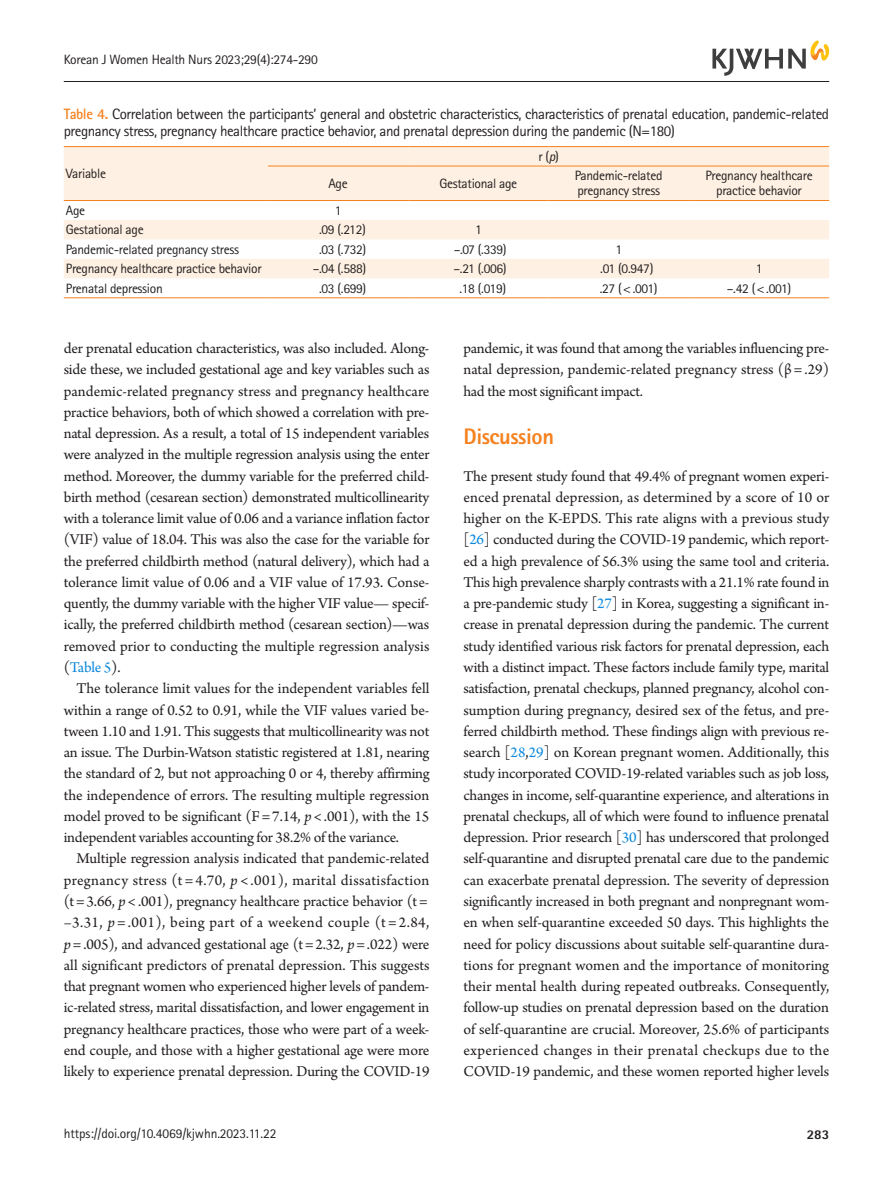
<style>
.page{position:relative;width:893px;height:1191px;background:#fff}
.page>*{position:absolute;margin:0;border:0;box-sizing:border-box;transform-origin:0 0}
.body-title-eng{font:800 22.5px "Rotis Sans Serif Std";letter-spacing:-.02em;color:#f58220}
.body_eng{font:15.75px/21.3px "Arno Pro";letter-spacing:-.01em;color:#231f20;text-align:justify}
.table-caption{font:15px/16.5px "Rotis Sans Serif Std";letter-spacing:-.03em;color:#231f20}
.tbody{font:13.5px/15px "Rotis Sans Serif Std";letter-spacing:-.025em;color:#231f20;text-align:center}
.t1{font:800 13.5px "Rotis Sans Serif Std";color:#231f20}
.s1{font-weight:700;color:#f58220}
.s2{font-style:italic}
.s3{color:#0b88de}
</style>
<div class="page">
<div style="left:64px;top:147px;width:765px;height:53px;background:#fef0e2"></div>
<svg style="left:64px;top:220px;width:765px;height:58px;fill:#fef0e2"></svg>
<hr style="left:64px;top:297px;width:204px;height:1px;background:#f58220">
<hr style="left:268px;top:297px;width:140px;height:1px;background:#f58220">
<hr style="left:408px;top:297px;width:141px;height:1px;background:#f58220">
<hr style="left:549px;top:297px;width:140px;height:1px;background:#f58220">
<hr style="left:689px;top:297px;width:140px;height:1px;background:#f58220">
<hr style="left:64px;top:146px;width:204px;height:1px;background:#f58220">
<hr style="left:64px;top:200px;width:204px;height:1px;background:#f58220">
<hr style="left:268px;top:146px;width:140px;height:1px;background:#f58220">
<hr style="left:408px;top:146px;width:141px;height:1px;background:#f58220">
<hr style="left:549px;top:146px;width:140px;height:1px;background:#f58220">
<hr style="left:689px;top:146px;width:140px;height:1px;background:#f58220">
<hr style="left:268px;top:166px;width:140px;height:1px;background:#f58220">
<hr style="left:408px;top:166px;width:141px;height:1px;background:#f58220">
<hr style="left:549px;top:166px;width:140px;height:1px;background:#f58220">
<hr style="left:689px;top:166px;width:140px;height:1px;background:#f58220">
<hr style="left:268px;top:200px;width:140px;height:1px;background:#f58220">
<hr style="left:408px;top:200px;width:141px;height:1px;background:#f58220">
<hr style="left:549px;top:200px;width:140px;height:1px;background:#f58220">
<hr style="left:689px;top:200px;width:140px;height:1px;background:#f58220">
<hr style="left:64px;top:81px;width:765px;height:1px;background:#231f20">
<svg style="left:712px;top:40px;width:118px;height:36px"></svg>
<p class="tbody" style="left:64px;top:52px;width:256px">Korean J Women Health Nurs 2023;29(4):274-290</p>
<p class="table-caption" style="left:64px;top:106px;width:767px"><span class="s1">Table 4.</span> Correlation between the participants’ general and obstetric characteristics, characteristics of prenatal education, pandemic-related pregnancy stress, pregnancy healthcare practice behavior, and prenatal depression during the pandemic (N=180)</p>
<p class="tbody" style="left:66px;top:166px;width:42px">Variable</p>
<p class="tbody" style="left:538px;top:149px;width:22px">r (<span class="s2">p</span>)</p>
<p class="tbody" style="left:575px;top:168px;width:89px">Pandemic-related</p>
<p class="tbody" style="left:577px;top:183px;width:84px">pregnancy stress</p>
<p class="tbody" style="left:705px;top:168px;width:109px">Pregnancy healthcare practice behavior</p>
<p class="tbody" style="left:328px;top:176px;width:21px">Age</p>
<p class="tbody" style="left:439px;top:176px;width:79px">Gestational age</p>
<p class="tbody" style="left:66px;top:203px;width:21px">Age</p>
<p class="tbody" style="left:335px;top:203px;width:8px">1</p>
<p class="tbody" style="left:66px;top:222px;width:79px">Gestational age</p>
<p class="tbody" style="left:319px;top:222px;width:48px">.09 (.212)</p>
<p class="tbody" style="left:475px;top:222px;width:8px">1</p>
<p class="tbody" style="left:66px;top:242px;width:175px">Pandemic-related pregnancy stress</p>
<p class="tbody" style="left:319px;top:242px;width:49px">.03 (.732)</p>
<p class="tbody" style="left:454px;top:242px;width:54px">–.07 (.339)</p>
<p class="tbody" style="left:615px;top:242px;width:8px">1</p>
<p class="tbody" style="left:66px;top:261px;width:197px">Pregnancy healthcare practice behavior</p>
<p class="tbody" style="left:313px;top:261px;width:55px">–.04 (.588)</p>
<p class="tbody" style="left:454px;top:261px;width:55px">–.21 (.006)</p>
<p class="tbody" style="left:600px;top:261px;width:55px">.01 (0.947)</p>
<p class="tbody" style="left:756px;top:261px;width:8px">1</p>
<p class="tbody" style="left:66px;top:281px;width:98px">Prenatal depression</p>
<p class="tbody" style="left:319px;top:281px;width:49px">.03 (.699)</p>
<p class="tbody" style="left:459px;top:281px;width:48px">.18 (.019)</p>
<p class="tbody" style="left:600px;top:281px;width:59px">.27 (&lt;.001)</p>
<p class="tbody" style="left:727px;top:281px;width:66px">–.42 (&lt;.001)</p>
<p class="body_eng" style="left:64px;top:338px;width:367px">der prenatal education characteristics, was also included. Along&shy;side these, we included gestational age and key variables such as pandemic-related pregnancy stress and pregnancy healthcare practice behaviors, both of which showed a correlation with pre&shy;natal depression. As a result, a total of 15 independent variables were analyzed in the multiple regression analysis using the enter method. Moreover, the dummy variable for the preferred child&shy;birth method (cesarean section) demonstrated multicollinearity with a tolerance limit value of 0.06 and a variance inflation factor (VIF) value of 18.04. This was also the case for the variable for the preferred childbirth method (natural delivery), which had a tolerance limit value of 0.06 and a VIF value of 17.93. Conse&shy;quently, the dummy variable with the higher VIF value— specif&shy;ically, the preferred childbirth method (cesarean section)—was removed prior to conducting the multiple regression analysis (<span class="s3">Table 5</span>).</p>
<p class="body_eng" style="left:64px;top:678px;width:367px;text-indent:13px">The tolerance limit values for the independent variables fell within a range of 0.52 to 0.91, while the VIF values varied be&shy;tween 1.10 and 1.91. This suggests that multicollinearity was not an issue. The Durbin-Watson statistic registered at 1.81, nearing the standard of 2, but not approaching 0 or 4, thereby affirming the independence of errors. The resulting multiple regression model proved to be significant (F = 7.14, <span class="s2">p</span>&lt; .001), with the 15 independent variables accounting for 38.2% of the variance.</p>
<p class="body_eng" style="left:64px;top:849px;width:367px;text-align:left;text-indent:13px">Multiple regression analysis indicated that pandemic-related pregnancy stress (t =4.70, <span class="s2">p</span> &lt;.001), marital dissatisfaction (t = 3.66, <span class="s2">p</span>&lt; .001), pregnancy healthcare practice behavior (t = –3.31, <span class="s2">p</span> =.001), being part of a weekend couple (t =2.84, <span class="s2">p</span>= .005), and advanced gestational age (t = 2.32, <span class="s2">p</span>= .022) were all significant predictors of prenatal depression. This suggests that pregnant women who experienced higher levels of pandem&shy;ic-related stress, marital dissatisfaction, and lower engagement in pregnancy healthcare practices, those who were part of a week&shy;end couple, and those with a higher gestational age were more likely to experience prenatal depression. During the COVID-19</p>
<p class="body_eng" style="left:463px;top:338px;width:367px">pandemic, it was found that among the variables influencing pre&shy;natal depression, pandemic-related pregnancy stress (β = .29) had the most significant impact.</p>
<p class="body-title-eng" style="left:463px;top:422px;width:92px">Discussion</p>
<p class="body_eng" style="left:463px;top:466px;width:367px">The present study found that 49.4% of pregnant women experi&shy;enced prenatal depression, as determined by a score of 10 or higher on the K-EPDS. This rate aligns with a previous study [<span class="s3">26</span>] conducted during the COVID-19 pandemic, which report&shy;ed a high prevalence of 56.3% using the same tool and criteria.<br>This high prevalence sharply contrasts with a 21.1% rate found in a pre-pandemic study [<span class="s3">27</span>] in Korea, suggesting a significant in&shy;crease in prenatal depression during the pandemic. The current study identified various risk factors for prenatal depression, each with a distinct impact. These factors include family type, marital satisfaction, prenatal checkups, planned pregnancy, alcohol con&shy;sumption during pregnancy, desired sex of the fetus, and pre&shy;ferred childbirth method. These findings align with previous re&shy;search [<span class="s3">28</span>,<span class="s3">29</span>] on Korean pregnant women. Additionally, this study incorporated COVID-19-related variables such as job loss, changes in income, self-quarantine experience, and alterations in prenatal checkups, all of which were found to influence prenatal depression. Prior research [<span class="s3">30</span>] has underscored that prolonged self-quarantine and disrupted prenatal care due to the pandemic can exacerbate prenatal depression. The severity of depression significantly increased in both pregnant and nonpregnant wom&shy;en when self-quarantine exceeded 50 days. This highlights the need for policy discussions about suitable self-quarantine dura&shy;tions for pregnant women and the importance of monitoring their mental health during repeated outbreaks. Consequently, follow-up studies on prenatal depression based on the duration of self-quarantine are crucial. Moreover, 25.6% of participants experienced changes in their prenatal checkups due to the COVID-19 pandemic, and these women reported higher levels</p>
<p class="tbody" style="left:64px;top:1126px;width:214px">https://doi.org/10.4069/kjwhn.2023.11.22</p>
<p class="t1" style="left:807px;top:1125px;width:24px">283</p>
</div>
